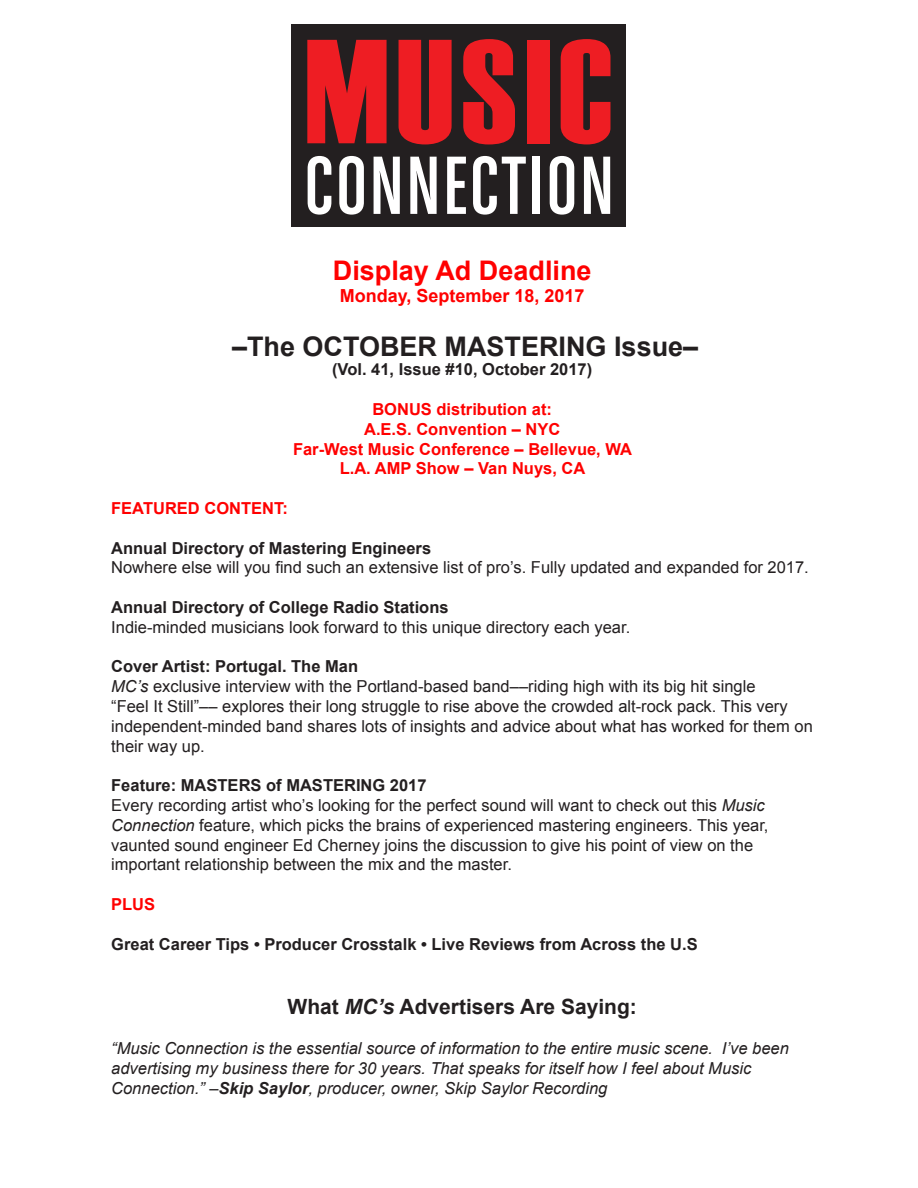
<style>
.page{position:relative;width:918px;height:1188px;background:#fff}
.page>*{position:absolute;margin:0;border:0;box-sizing:border-box;transform-origin:0 0}
.t1{font:700 27px "Arial";color:#231f20}
.t2{font:700 27px "Arial";color:#f00}
.t3{font:700 21px "Arial";color:#231f20}
.t4{font:700 18px "Arial";color:#f00}
.t5{font:16.5px/19.8px "Arial";color:#231f20}
.t6{font:italic 16.5px/19.8px "Arial";color:#231f20}
.t7{font:700 16.5px "Arial";color:#231f20}
.t8{font:700 16.5px "Arial";color:#f00}
.s1{font-weight:700}
.s2{font-style:italic}
</style>
<div class="page">
<div style="left:292px;top:24px;width:334px;height:203px;background:#231f20"></div>
<svg style="left:307px;top:40px;width:80px;height:103px;background:#cc1d22"></svg>
<svg style="left:399px;top:40px;width:53px;height:104px;background:#cc1d22"></svg>
<svg style="left:463px;top:39px;width:52px;height:105px"></svg>
<div style="left:527px;top:40px;width:22px;height:103px;background:#ee1d23"></div>
<svg style="left:561px;top:39px;width:49px;height:105px"></svg>
<svg style="left:308px;top:156px;width:23px;height:59px"></svg>
<svg style="left:339px;top:156px;width:25px;height:59px"></svg>
<svg style="left:374px;top:157px;width:26px;height:57px"></svg>
<svg style="left:410px;top:157px;width:27px;height:57px"></svg>
<svg style="left:447px;top:157px;width:19px;height:57px"></svg>
<svg style="left:473px;top:156px;width:53px;height:59px"></svg>
<div style="left:532px;top:157px;width:8px;height:57px;background:#fff"></div>
<svg style="left:550px;top:156px;width:24px;height:59px"></svg>
<svg style="left:584px;top:157px;width:26px;height:57px"></svg>
<p class="t2" style="left:333px;top:253px;width:260px">Display Ad Deadline</p>
<p class="t4" style="left:340px;top:283px;width:246px">Monday, September 18, 2017</p>
<p class="t1" style="left:232px;top:328px;width:468px">–The OCTOBER MASTERING Issue–</p>
<p class="t7" style="left:332px;top:359px;width:262px">(Vol. 41, Issue #10, October 2017)</p>
<p class="t8" style="left:372px;top:398px;width:181px">BONUS distribution at:</p>
<p class="t8" style="left:364px;top:418px;width:198px">A.E.S. Convention – NYC</p>
<p class="t8" style="left:293px;top:438px;width:340px">Far-West Music Conference – Bellevue, WA</p>
<p class="t8" style="left:340px;top:458px;width:247px">L.A. AMP Show – Van Nuys, CA</p>
<p class="t8" style="left:111px;top:497px;width:178px">FEATURED CONTENT:</p>
<p class="t7" style="left:111px;top:537px;width:321px">Annual Directory of Mastering Engineers</p>
<p class="t5" style="left:111px;top:558px;width:699px">Nowhere else will you find such an extensive list of pro’s. Fully updated and expanded for 2017.</p>
<p class="t7" style="left:111px;top:596px;width:339px">Annual Directory of College Radio Stations</p>
<p class="t5" style="left:111px;top:617px;width:521px">Indie-minded musicians look forward to this unique directory each year.</p>
<p class="t5" style="left:111px;top:657px;width:703px"><span class="s1">Cover Artist: Portugal. The Man<br></span><span class="s2">MC’s</span> exclusive interview with the Portland-based band––riding high with its big hit single<br>“Feel It Still”–– explores their long struggle to rise above the crowded alt-rock pack. This very independent-minded band shares lots of insights and advice about what has worked for them on their way up.</p>
<p class="t7" style="left:111px;top:774px;width:317px">Feature: MASTERS of MASTERING 2017</p>
<p class="t5" style="left:111px;top:795px;width:659px">Every recording artist who’s looking for the perfect sound will want to check out this <span class="s2">Music Connection</span> feature, which picks the brains of experienced mastering engineers. This year, vaunted sound engineer Ed Cherney joins the discussion to give his point of view on the important relationship between the mix and the master.</p>
<p class="t8" style="left:111px;top:893px;width:46px">PLUS</p>
<p class="t7" style="left:111px;top:933px;width:588px">Great Career Tips • Producer Crosstalk • Live Reviews from Across the U.S</p>
<p class="t3" style="left:288px;top:993px;width:351px">What <span class="s2">MC’s</span> Advertisers Are Saying:</p>
<p class="t6" style="left:111px;top:1038px;width:679px">“Music Connection is the essential source of information to the entire music scene. I’ve been advertising my business there for 30 years. That speaks for itself how I feel about Music<br>Connection.” –<span class="s1">Skip Saylor</span>, producer, owner, Skip Saylor Recording</p>
</div>
